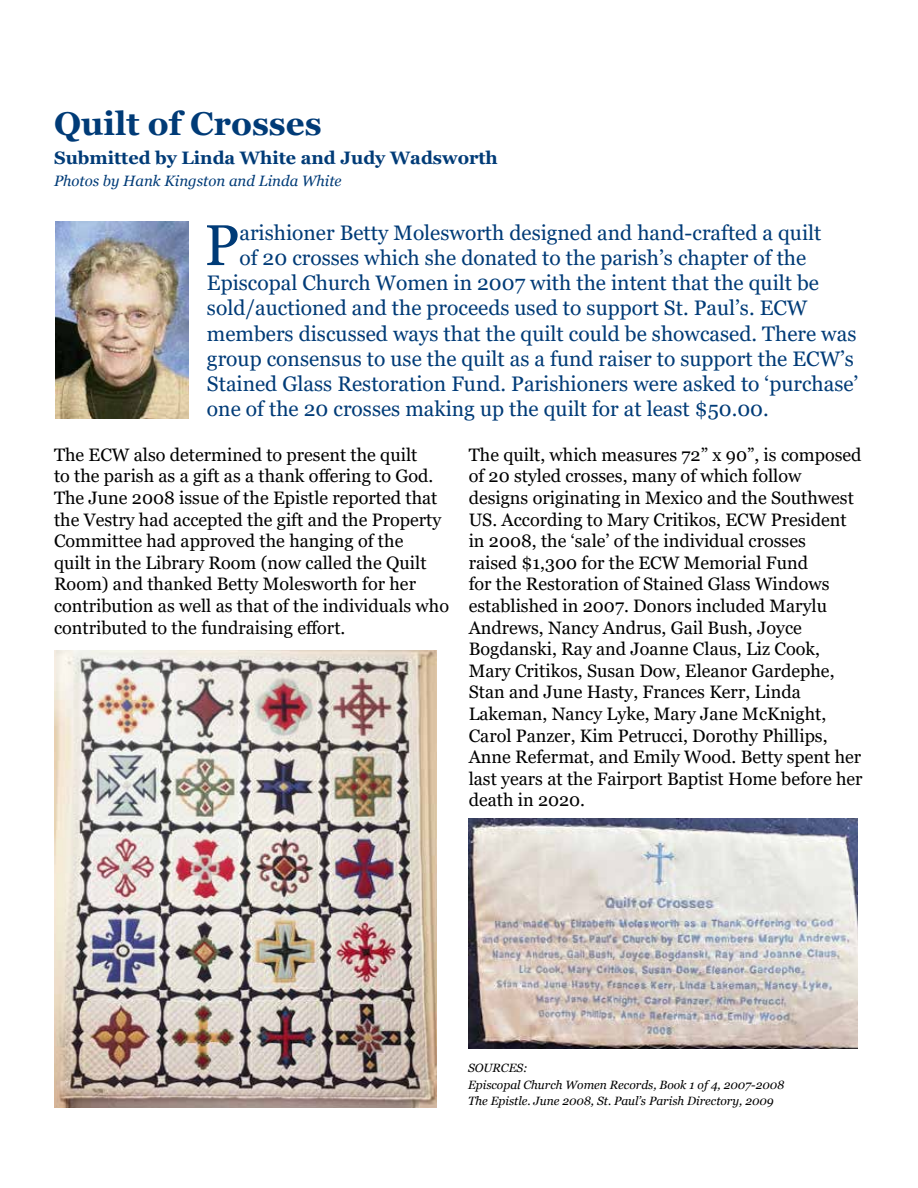
<style>
.page{position:relative;width:918px;height:1188px;background:#fff}
.page>*{position:absolute;margin:0;border:0;box-sizing:border-box;transform-origin:0 0}
.t1{font:57.3px "Georgia";color:#003b77}
.t2{font:700 33px "Georgia";color:#003b77}
.t3{font:21px "Georgia";color:#003b77}
.t4{font:18px/21.6px "Georgia";color:#000}
.t5{font:700 18px "Georgia";color:#003b77}
.t6{font:italic 15px "Georgia";color:#003b77}
.t7{font:italic 12px/16.5px "Georgia";color:#000}
</style>
<div class="page">
<img style="left:54px;top:650px;width:382px;height:457px">
<img style="left:55px;top:222px;width:134px;height:196px">
<img style="left:469px;top:819px;width:389px;height:230px">
<h2 class="t2" style="left:54px;top:102px;width:269px">Quilt of Crosses</h2>
<p class="t5" style="left:54px;top:146px;width:445px">Submitted by Linda White and Judy Wadsworth</p>
<p class="t6" style="left:54px;top:172px;width:289px">Photos by Hank Kingston and Linda White</p>
<h1 class="t1" style="left:204px;top:211px;width:36px">P</h1>
<p class="t3" style="left:239px;top:220px;width:583px">arishioner Betty Molesworth designed and hand-crafted a quilt</p>
<p class="t3" style="left:239px;top:245px;width:568px">of 20 crosses which she donated to the parish’s chapter of the</p>
<p class="t3" style="left:207px;top:270px;width:614px">Episcopal Church Women in 2007 with the intent that the quilt be</p>
<p class="t3" style="left:207px;top:296px;width:602px">sold/auctioned and the proceeds used to support St. Paul’s. ECW</p>
<p class="t3" style="left:207px;top:321px;width:651px">members discussed ways that the quilt could be showcased. There was</p>
<p class="t3" style="left:207px;top:346px;width:649px">group consensus to use the quilt as a fund raiser to support the ECW’s</p>
<p class="t3" style="left:207px;top:371px;width:653px">Stained Glass Restoration Fund. Parishioners were asked to ‘purchase’</p>
<p class="t3" style="left:207px;top:396px;width:563px">one of the 20 crosses making up the quilt for at least $50.00.</p>
<p class="t4" style="left:54px;top:444px;width:397px">The ECW also determined to present the quilt<br>to the parish as a gift as a thank offering to God.<br>The June 2008 issue of the Epistle reported that the Vestry had accepted the gift and the Property Committee had approved the hanging of the<br>quilt in the Library Room (now called the Quilt Room) and thanked Betty Molesworth for her contribution as well as that of the individuals who contributed to the fundraising effort.</p>
<p class="t4" style="left:469px;top:444px;width:395px">The quilt, which measures 72” x 90”, is composed of 20 styled crosses, many of which follow designs originating in Mexico and the Southwest US. According to Mary Critikos, ECW President in 2008, the ‘sale’ of the individual crosses<br>raised $1,300 for the ECW Memorial Fund<br>for the Restoration of Stained Glass Windows established in 2007. Donors included Marylu Andrews, Nancy Andrus, Gail Bush, Joyce Bogdanski, Ray and Joanne Claus, Liz Cook, Mary Critikos, Susan Dow, Eleanor Gardephe, Stan and June Hasty, Frances Kerr, Linda Lakeman, Nancy Lyke, Mary Jane McKnight, Carol Panzer, Kim Petrucci, Dorothy Phillips, Anne Refermat, and Emily Wood. Betty spent her last years at the Fairport Baptist Home before her death in 2020.</p>
<p class="t7" style="left:468px;top:1060px;width:318px">SOURCES:<br>Episcopal Church Women Records, Book 1 of 4, 2007-2008<br>The Epistle. June 2008, St. Paul’s Parish Directory, 2009</p>
</div>
